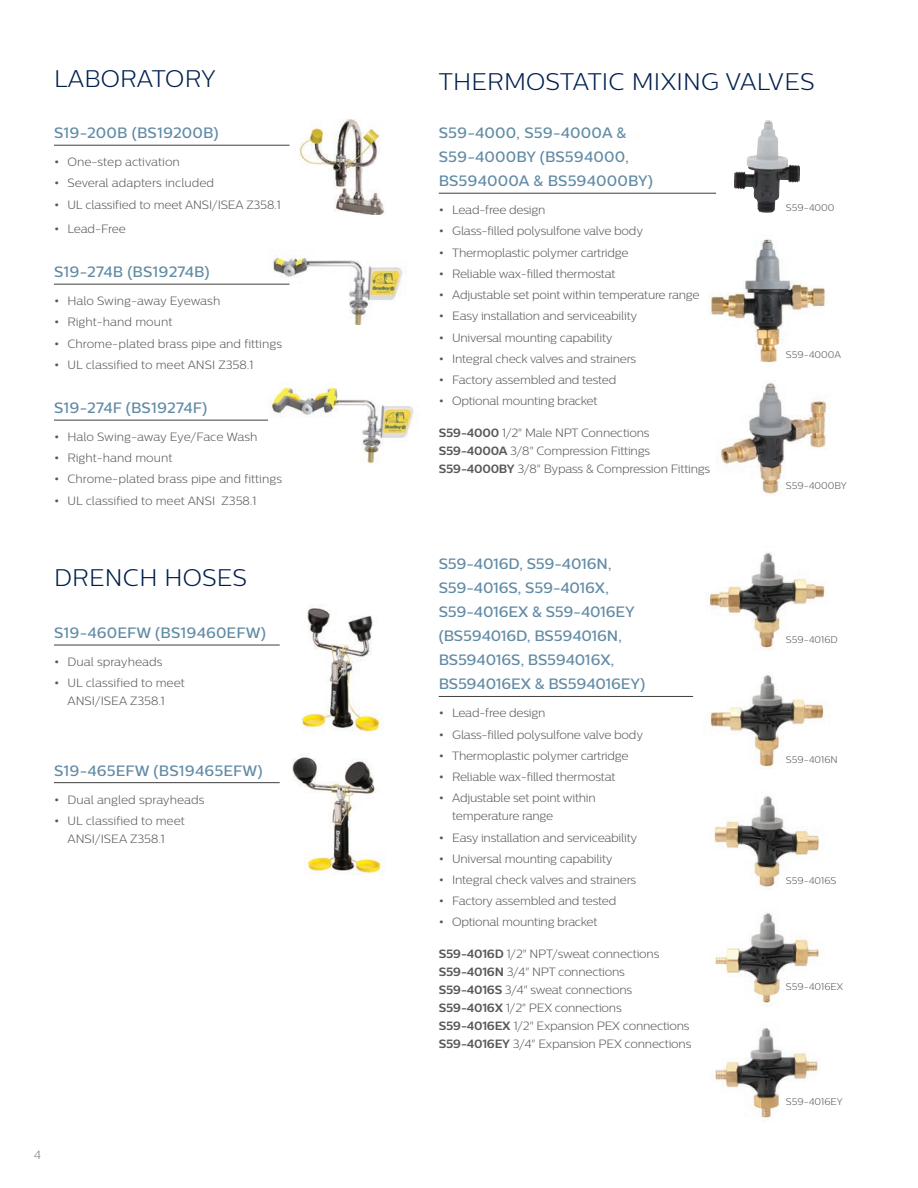
<style>
.page{position:relative;width:918px;height:1188px;background:#fff}
.page>*{position:absolute;margin:0;border:0;box-sizing:border-box;transform-origin:0 0}
.product_category{font:300 24px "Centrale Sans";letter-spacing:.01em;color:#00204e}
.product_table_head{font:500 15px/24px "Centrale Sans";letter-spacing:.005em;color:#628ba5}
.suffix_copy{font:300 12px/18px "Centrale Sans";letter-spacing:-.02em;color:#57585a}
.suffix_copy-2{font:300 12px/18px "Centrale Sans";color:#57585a;text-align:center}
.t1{font:300 12px "Centrale Sans";color:#808285}
.t2{font:300 9.75px "Centrale Sans";color:#57585a}
.s1{font-weight:700}
</style>
<div class="page">
<img style="left:299px;top:120px;width:86px;height:95px">
<img style="left:269px;top:257px;width:134px;height:68px">
<hr style="left:54px;top:145px;width:236px;height:1px;background:#3e3e3f">
<hr style="left:54px;top:284px;width:236px;height:1px;background:#3e3e3f">
<hr style="left:54px;top:420px;width:236px;height:1px;background:#3e3e3f">
<img style="left:269px;top:384px;width:145px;height:80px">
<img style="left:301px;top:606px;width:81px;height:126px">
<img style="left:292px;top:753px;width:92px;height:121px">
<hr style="left:54px;top:645px;width:226px;height:1px;background:#3e3e3f">
<hr style="left:54px;top:782px;width:226px;height:1px;background:#3e3e3f">
<img style="left:708px;top:552px;width:117px;height:97px">
<img style="left:710px;top:674px;width:114px;height:94px">
<img style="left:714px;top:795px;width:106px;height:94px">
<img style="left:715px;top:913px;width:105px;height:93px">
<img style="left:715px;top:1028px;width:103px;height:90px">
<hr style="left:439px;top:696px;width:254px;height:1px;background:#3e3e3f">
<hr style="left:439px;top:193px;width:277px;height:1px;background:#3e3e3f">
<img style="left:734px;top:120px;width:34px;height:86px">
<img style="left:710px;top:239px;width:116px;height:124px">
<img style="left:720px;top:383px;width:107px;height:111px">
<p class="product_category" style="left:54px;top:65px;width:163px">LABORATORY</p>
<p class="product_table_head" style="left:54px;top:121px;width:166px">S19-200B (BS19200B)</p>
<p class="suffix_copy-2" style="left:54px;top:153px;width:127px"><span class="s1">•</span> One-step activation</p>
<p class="suffix_copy-2" style="left:54px;top:174px;width:162px"><span class="s1">•</span> Several adapters included</p>
<p class="suffix_copy" style="left:54px;top:195px;width:228px"><span class="s1">•</span> UL classified to meet ANSI/ISEA Z358.1</p>
<p class="suffix_copy" style="left:54px;top:219px;width:74px"><span class="s1">•</span> Lead-Free</p>
<p class="product_table_head" style="left:54px;top:259px;width:157px">S19-274B (BS19274B)</p>
<p class="suffix_copy" style="left:54px;top:292px;width:168px"><span class="s1">•</span> Halo Swing-away Eyewash</p>
<p class="suffix_copy-2" style="left:54px;top:313px;width:120px"><span class="s1">•</span> Right-hand mount</p>
<p class="suffix_copy-2" style="left:54px;top:334px;width:230px"><span class="s1">•</span> Chrome-plated brass pipe and fittings</p>
<p class="suffix_copy-2" style="left:54px;top:355px;width:201px"><span class="s1">•</span> UL classified to meet ANSI Z358.1</p>
<p class="product_table_head" style="left:54px;top:395px;width:155px">S19-274F (BS19274F)</p>
<p class="suffix_copy" style="left:54px;top:428px;width:205px"><span class="s1">•</span> Halo Swing-away Eye/Face Wash</p>
<p class="suffix_copy-2" style="left:54px;top:449px;width:120px"><span class="s1">•</span> Right-hand mount</p>
<p class="suffix_copy-2" style="left:54px;top:470px;width:230px"><span class="s1">•</span> Chrome-plated brass pipe and fittings</p>
<p class="suffix_copy-2" style="left:54px;top:491px;width:204px"><span class="s1">•</span> UL classified to meet ANSI Z358.1</p>
<p class="product_category" style="left:54px;top:564px;width:195px">DRENCH HOSES</p>
<p class="product_table_head" style="left:54px;top:620px;width:214px">S19-460EFW (BS19460EFW)</p>
<p class="suffix_copy-2" style="left:54px;top:653px;width:110px"><span class="s1">•</span> Dual sprayheads</p>
<p class="suffix_copy-2" style="left:54px;top:674px;width:132px"><span class="s1">•</span> UL classified to meet<br>ANSI/ISEA Z358.1</p>
<p class="product_table_head" style="left:54px;top:758px;width:210px">S19-465EFW (BS19465EFW)</p>
<p class="suffix_copy-2" style="left:54px;top:790px;width:152px"><span class="s1">•</span> Dual angled sprayheads</p>
<p class="suffix_copy-2" style="left:54px;top:811px;width:132px"><span class="s1">•</span> UL classified to meet<br>ANSI/ISEA Z358.1</p>
<p class="t1" style="left:34px;top:1148px;width:9px">4</p>
<p class="product_category" style="left:439px;top:68px;width:377px">THERMOSTATIC MIXING VALVES</p>
<p class="product_table_head" style="left:439px;top:121px;width:216px">S59-4000, S59-4000A &amp;<br>S59-4000BY (BS594000,<br>BS594000A &amp; BS594000BY)</p>
<p class="suffix_copy" style="left:439px;top:201px;width:108px"><span class="s1">•</span> Lead-free design</p>
<p class="suffix_copy" style="left:439px;top:222px;width:206px"><span class="s1">•</span> Glass-filled polysulfone valve body</p>
<p class="suffix_copy" style="left:439px;top:243px;width:191px"><span class="s1">•</span> Thermoplastic polymer cartridge</p>
<p class="suffix_copy" style="left:439px;top:264px;width:178px"><span class="s1">•</span> Reliable wax-filled thermostat</p>
<p class="suffix_copy" style="left:439px;top:286px;width:262px"><span class="s1">•</span> Adjustable set point within temperature range</p>
<p class="suffix_copy" style="left:439px;top:307px;width:200px"><span class="s1">•</span> Easy installation and serviceability</p>
<p class="suffix_copy" style="left:439px;top:328px;width:175px"><span class="s1">•</span> Universal mounting capability</p>
<p class="suffix_copy" style="left:439px;top:349px;width:199px"><span class="s1">•</span> Integral check valves and strainers</p>
<p class="suffix_copy" style="left:439px;top:371px;width:179px"><span class="s1">•</span> Factory assembled and tested</p>
<p class="suffix_copy" style="left:439px;top:392px;width:160px"><span class="s1">•</span> Optional mounting bracket</p>
<p class="suffix_copy" style="left:439px;top:423px;width:212px"><span class="s1">S59-4000</span> 1/2" Male NPT Connections</p>
<p class="suffix_copy" style="left:439px;top:441px;width:213px"><span class="s1">S59-4000A</span> 3/8" Compression Fittings</p>
<p class="suffix_copy" style="left:439px;top:459px;width:273px"><span class="s1">S59-4000BY</span> 3/8" Bypass &amp; Compression Fittings</p>
<p class="product_table_head" style="left:439px;top:552px;width:208px">S59-4016D, S59-4016N,<br>S59-4016S, S59-4016X,<br>S59-4016EX &amp; S59-4016EY (BS594016D, BS594016N,<br>BS594016S, BS594016X,<br>BS594016EX &amp; BS594016EY)</p>
<p class="suffix_copy" style="left:439px;top:704px;width:108px"><span class="s1">•</span> Lead-free design</p>
<p class="suffix_copy" style="left:439px;top:725px;width:206px"><span class="s1">•</span> Glass-filled polysulfone valve body</p>
<p class="suffix_copy" style="left:439px;top:746px;width:191px"><span class="s1">•</span> Thermoplastic polymer cartridge</p>
<p class="suffix_copy" style="left:439px;top:768px;width:178px"><span class="s1">•</span> Reliable wax-filled thermostat</p>
<p class="suffix_copy" style="left:452px;top:789px;width:145px;text-indent:-14px"><span class="s1">•</span> Adjustable set point within temperature range</p>
<p class="suffix_copy" style="left:439px;top:828px;width:200px"><span class="s1">•</span> Easy installation and serviceability</p>
<p class="suffix_copy" style="left:439px;top:849px;width:175px"><span class="s1">•</span> Universal mounting capability</p>
<p class="suffix_copy" style="left:439px;top:871px;width:199px"><span class="s1">•</span> Integral check valves and strainers</p>
<p class="suffix_copy" style="left:439px;top:892px;width:179px"><span class="s1">•</span> Factory assembled and tested</p>
<p class="suffix_copy" style="left:439px;top:913px;width:160px"><span class="s1">•</span> Optional mounting bracket</p>
<p class="suffix_copy" style="left:439px;top:945px;width:222px"><span class="s1">S59-4016D</span> 1/2" NPT/sweat connections</p>
<p class="suffix_copy" style="left:439px;top:963px;width:188px"><span class="s1">S59-4016N</span> 3/4" NPT connections</p>
<p class="suffix_copy" style="left:439px;top:981px;width:195px"><span class="s1">S59-4016S</span> 3/4" sweat connections</p>
<p class="suffix_copy" style="left:439px;top:999px;width:184px"><span class="s1">S59-4016X</span> 1/2" PEX connections</p>
<p class="suffix_copy" style="left:439px;top:1017px;width:252px"><span class="s1">S59-4016EX</span> 1/2" Expansion PEX connections</p>
<p class="suffix_copy" style="left:439px;top:1035px;width:254px"><span class="s1">S59-4016EY</span> 3/4" Expansion PEX connections</p>
<p class="t2" style="left:786px;top:202px;width:50px">S59-4000</p>
<p class="t2" style="left:786px;top:349px;width:57px">S59-4000A</p>
<p class="t2" style="left:786px;top:480px;width:62px">S59-4000BY</p>
<p class="t2" style="left:786px;top:634px;width:53px">S59-4016D</p>
<p class="t2" style="left:786px;top:754px;width:53px">S59-4016N</p>
<p class="t2" style="left:786px;top:875px;width:52px">S59-4016S</p>
<p class="t2" style="left:786px;top:981px;width:59px">S59-4016EX</p>
<p class="t2" style="left:786px;top:1096px;width:58px">S59-4016EY</p>
</div>
